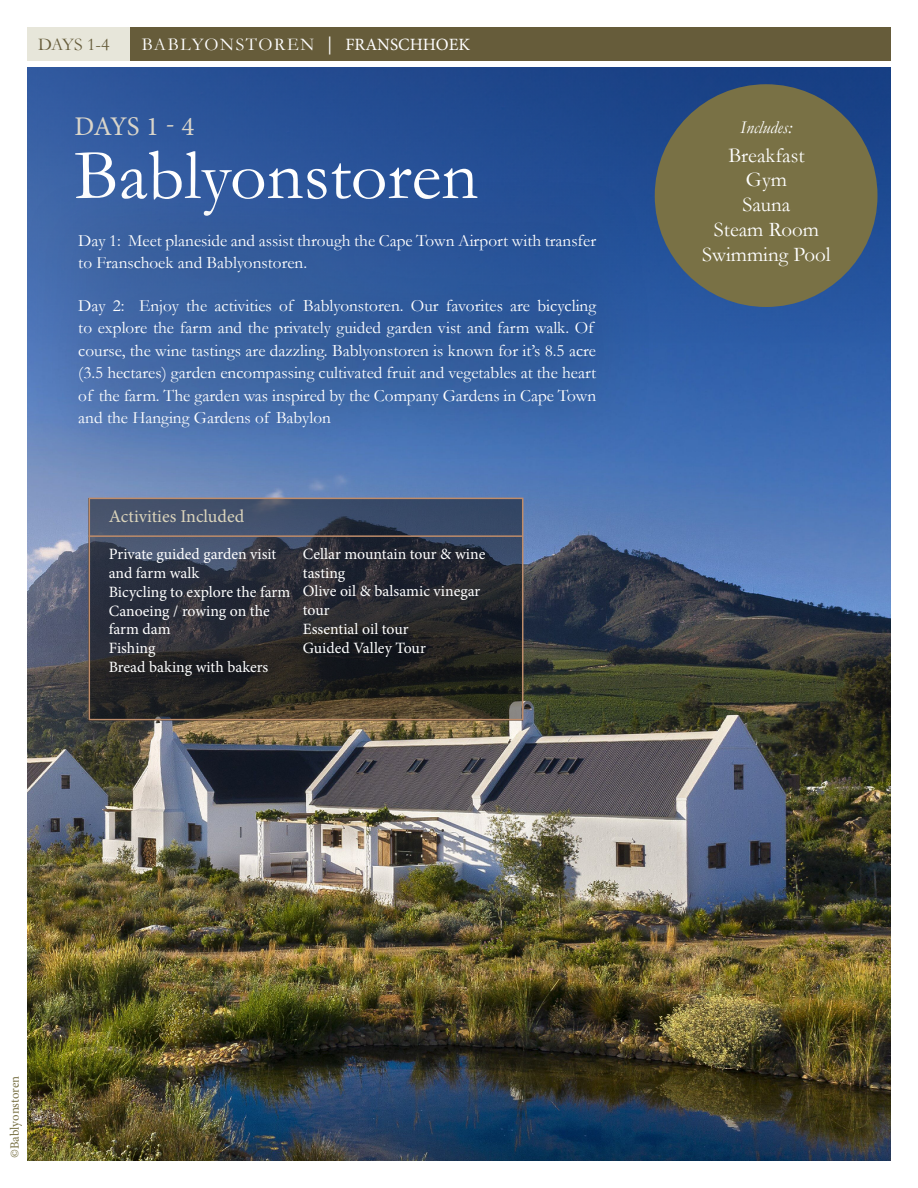
<style>
.page{position:relative;width:918px;height:1188px;background:#fff}
.page>*{position:absolute;margin:0;border:0;box-sizing:border-box;transform-origin:0 0}
.t1{font:72px "Garamond";color:#fff}
.t2{font:27px "Minion Pro";color:#dad5c9}
.t3{font:21px/24.8px "Garamond";color:#fff;text-align:center}
.t4{font:18px "Garamond";letter-spacing:.09em;color:#fff}
.t5{font:18px "Minion Pro";color:#dbd4bb}
.t6{font:italic 18px "Garamond";color:#fff}
.t7{font:18px "Garamond";color:#665c3a}
.t8{font:17.25px/22.5px "Garamond";color:#fff}
.t9{font:15.75px/18.8px "Minion Pro";color:#fff}
.t10{font:12.75px "Minion Pro";letter-spacing:-.005em;color:#797145}
.s1{font-family:"Minion Pro"}
.s2{font-family:"Minion Pro";font-size:17.25px}
</style>
<div class="page">
<img style="left:27px;top:68px;width:864px;height:1093px">
<svg style="left:89px;top:501px;width:434px;height:220px;background:#2d3139"></svg>
<div style="left:27px;top:27px;width:864px;height:34px;background:#665c3a"></div>
<div style="left:27px;top:27px;width:103px;height:34px;background:#e7e6da"></div>
<svg style="left:27px;top:180px;width:622px;height:303px;background:#3c64a5"></svg>
<div style="left:655px;top:84px;width:223px;height:223px;background:#797145;border-radius:50%"></div>
<div style="left:89px;top:498px;width:434px;height:222px;border:2px solid #be8c6a"></div>
<hr style="left:89px;top:535px;width:433px;height:2px;background:#be8c6a">
<p class="t7" style="left:38px;top:33px;width:73px">DAYS 1-4</p>
<p class="t4" style="left:142px;top:33px;width:330px">BABLYONSTOREN <span class="s1">|</span> <span class="s2">FRANSCHHOEK</span></p>
<h2 class="t2" style="left:74px;top:108px;width:122px">DAYS 1 - 4</h2>
<h1 class="t1" style="left:74px;top:127px;width:405px">Bablyonstoren</h1>
<p class="t8" style="left:78px;top:229px;width:519px">Day 1: Meet planeside and assist through the Cape Town Airport with transfer to Franschoek and Bablyonstoren.</p>
<p class="t8" style="left:78px;top:294px;width:519px">Day 2: Enjoy the activities of Bablyonstoren. Our favorites are bicycling to explore the farm and the privately guided garden vist and farm walk. Of course, the wine tastings are dazzling. Bablyonstoren is known for it’s 8.5 acre (3.5 hectares) garden encompassing cultivated fruit and vegetables at the heart of the farm. The garden was inspired by the Company Gardens in Cape Town and the Hanging Gardens of Babylon</p>
<p class="t5" style="left:109px;top:504px;width:137px">Activities Included</p>
<p class="t9" style="left:109px;top:545px;width:183px">Private guided garden visit and farm walk<br>Bicycling to explore the farm<br>Canoeing / rowing on the farm dam<br>Fishing<br>Bread baking with bakers</p>
<p class="t9" style="left:303px;top:545px;width:184px">Cellar mountain tour &amp; wine tasting<br>Olive oil &amp; balsamic vinegar tour<br>Essential oil tour<br>Guided Valley Tour</p>
<p class="t6" style="left:740px;top:115px;width:53px">Includes:</p>
<p class="t3" style="left:702px;top:142px;width:130px">Breakfast<br>Gym<br>Sauna<br>Steam Room<br>Swimming Pool</p>
<p class="t10" style="left:6px;top:1158px;width:84px;rotate:-90deg">©Bablyonstoren</p>
</div>
